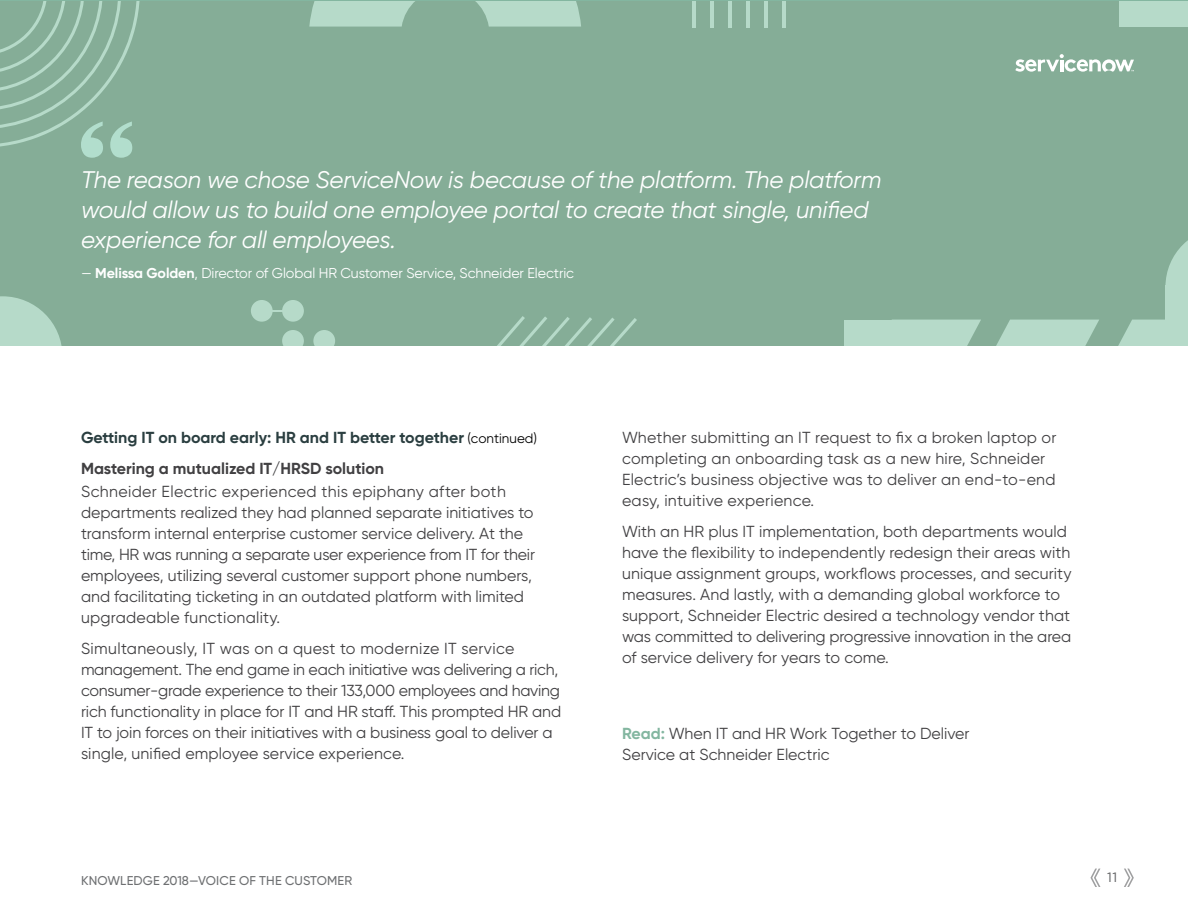
<style>
.page{position:relative;width:1188px;height:918px;background:#fff}
.page>*{position:absolute;margin:0;border:0;box-sizing:border-box;transform-origin:0 0}
.t1{font:italic 24px/30px "Gilroy";letter-spacing:-.005em;color:#fff}
.t2{font:15.9px/21px "Gilroy";color:#414042}
.t3{font:700 15.9px "Gilroy";color:#2a3e40}
.t4{font:700 15.9px "Gilroy";color:#414042}
.t5{font:14.25px "Gilroy";letter-spacing:-.005em;color:#fff}
.t6{font:13.5px "Gotham";color:#5f6062}
.t7{font:500 12.75px "Gilroy";letter-spacing:.01em;color:#6e7072}
.s1{font-weight:700}
.s2{font-weight:400;font-size:13.5px;color:#000}
.s3{font-weight:700;color:#83b6a0}
</style>
<div class="page">
<svg style="left:1124px;top:869px;width:10px;height:18px"></svg>
<svg style="left:1090px;top:869px;width:10px;height:18px"></svg>
<div style="left:0;top:2px;width:1188px;height:344px;background:#85ad97"></div>
<svg style="left:0;top:296px;width:62px;height:50px"></svg>
<hr style="left:262px;top:310px;width:31px;height:2px;background:#b6dac9">
<div style="left:282px;top:300px;width:22px;height:22px;background:#b6dac9;border-radius:50%"></div>
<svg style="left:282px;top:330px;width:22px;height:16px"></svg>
<svg style="left:313px;top:330px;width:22px;height:16px"></svg>
<div style="left:251px;top:300px;width:22px;height:22px;background:#b6dac9;border-radius:50%"></div>
<svg style="left:497px;top:316px;width:140px;height:30px"></svg>
<hr style="left:693px;top:2px;width:3px;height:26px;background:#b6dac9">
<hr style="left:711px;top:2px;width:3px;height:26px;background:#b6dac9">
<hr style="left:729px;top:2px;width:3px;height:26px;background:#b6dac9">
<hr style="left:747px;top:2px;width:3px;height:26px;background:#b6dac9">
<hr style="left:764px;top:2px;width:3px;height:26px;background:#b6dac9">
<hr style="left:782px;top:2px;width:3px;height:26px;background:#b6dac9">
<svg style="left:936px;top:320px;width:45px;height:26px"></svg>
<svg style="left:1118px;top:240px;width:70px;height:106px"></svg>
<svg style="left:996px;top:320px;width:103px;height:26px;background:#afd3c2"></svg>
<div style="left:1165px;top:285px;width:23px;height:61px;background:#b6dac9"></div>
<svg style="left:309px;top:2px;width:272px;height:25px"></svg>
<div style="left:845px;top:320px;width:91px;height:26px;background:#b6dac9"></div>
<div style="left:1120px;top:2px;width:68px;height:25px;background:#b6dac9"></div>
<svg style="left:1015px;top:54px;width:119px;height:18px"></svg>
<svg style="left:0;top:2px;width:140px;height:156px"></svg>
<h1 class="t1" style="left:81px;top:164px;width:802px">The reason we chose ServiceNow is because of the platform. The platform would allow us to build one employee portal to create that single, unified experience for all employees.</h1>
<p class="t5" style="left:81px;top:264px;width:495px">— <span class="s1">Melissa Golden</span>, Director of Global HR Customer Service, Schneider Electric</p>
<p class="t3" style="left:81px;top:428px;width:458px">Getting IT on board early: HR and IT better together <span class="s2">(continued)</span></p>
<p class="t2" style="left:622px;top:427px;width:436px">Whether submitting an IT request to fix a broken laptop or completing an onboarding task as a new hire, Schneider Electric’s business objective was to deliver an end-to-end easy, intuitive experience.</p>
<p class="t2" style="left:622px;top:520px;width:451px">With an HR plus IT implementation, both departments would have the flexibility to independently redesign their areas with unique assignment groups, workflows processes, and security measures. And lastly, with a demanding global workforce to support, Schneider Electric desired a technology vendor that was committed to delivering progressive innovation in the area of service delivery for years to come.</p>
<p class="t4" style="left:81px;top:458px;width:305px">Mastering a mutualized IT/HRSD solution</p>
<p class="t2" style="left:81px;top:481px;width:456px">Schneider Electric experienced this epiphany after both departments realized they had planned separate initiatives to transform internal enterprise customer service delivery. At the time, HR was running a separate user experience from IT for their employees, utilizing several customer support phone numbers, and facilitating ticketing in an outdated platform with limited upgradeable functionality.</p>
<p class="t2" style="left:81px;top:637px;width:482px">Simultaneously, IT was on a quest to modernize IT service management. The end game in each initiative was delivering a rich, consumer-grade experience to their 133,000 employees and having rich functionality in place for IT and HR staff. This prompted HR and IT to join forces on their initiatives with a business goal to deliver a single, unified employee service experience.</p>
<p class="t2" style="left:622px;top:723px;width:349px"><span class="s3">Read:</span> When IT and HR Work Together to Deliver<br>Service at Schneider Electric</p>
<p class="t7" style="left:81px;top:873px;width:273px">KNOWLEDGE 2018—VOICE OF THE CUSTOMER</p>
<p class="t6" style="left:1107px;top:869px;width:12px">11</p>
</div>
